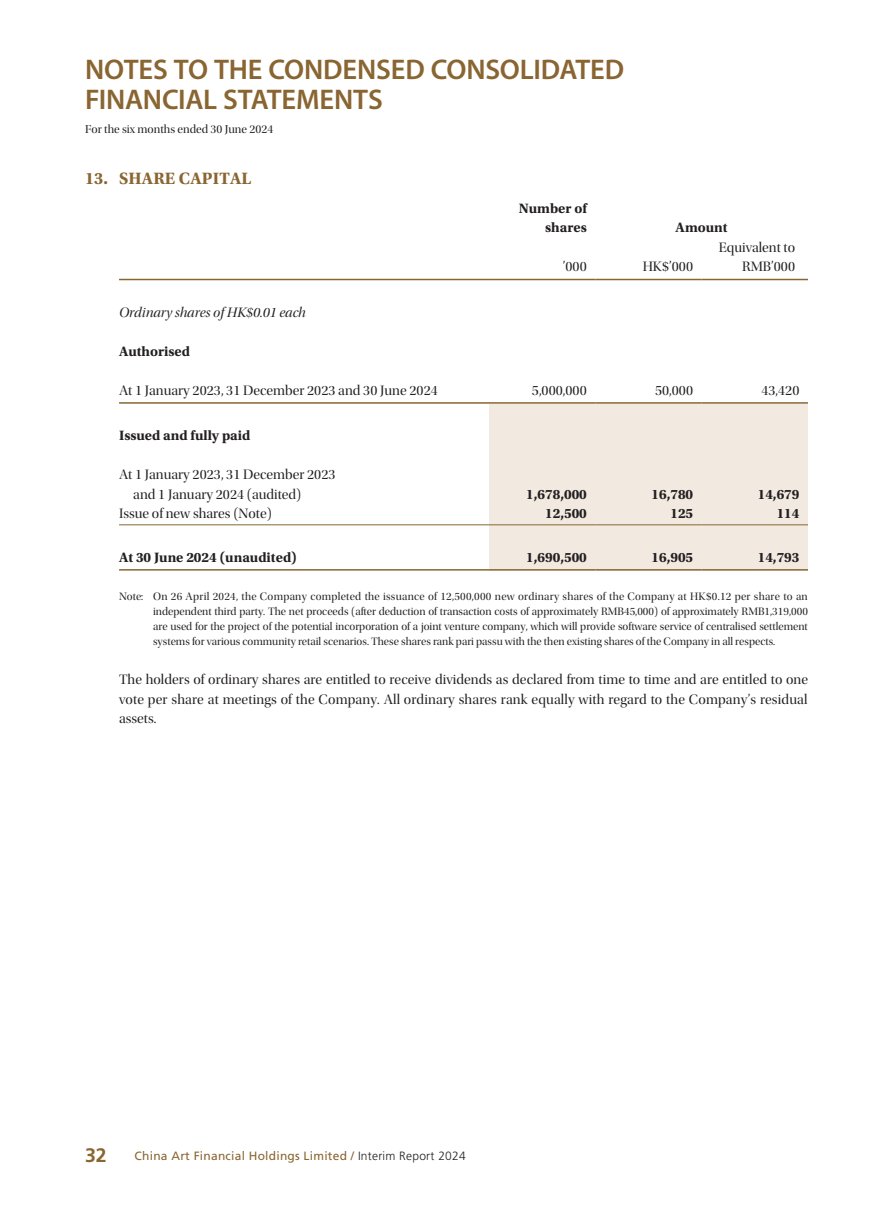
<style>
.page{position:relative;width:893px;height:1212px;background:#fff}
.page>*{position:absolute;margin:0;border:0;box-sizing:border-box;transform-origin:0 0}
.t1{font:600 28.5px/30px "Myriad Pro";letter-spacing:-.005em;color:#896531}
.t2{font:700 19.5px "Frutiger LT Std";color:#896531}
.t3{font:700 17.25px "Utopia Std";letter-spacing:.01em;color:#896531}
.t4{font:14.25px/19.5px "Utopia Std Disp";color:#231f20}
.t5{font:700 14.25px/19.5px "Utopia Std";color:#231f20;text-align:right}
.t6{font:14.25px "Utopia Std Disp It";color:#231f20}
.t7{font:12px "Frutiger LT Std";letter-spacing:.02em;color:#896531}
.t8{font:12px "Utopia Std Disp";color:#231f20}
.t9{font:11.25px/15px "Utopia Std Disp";color:#231f20;text-align:justify}
.s1{font-weight:300;color:#231f20}
</style>
<div class="page">
<div style="left:489px;top:404px;width:319px;height:165px;background:#f2eae1"></div>
<hr style="left:119px;top:279px;width:370px;height:1px;background:#896531">
<hr style="left:489px;top:279px;width:106px;height:1px;background:#896531">
<hr style="left:595px;top:279px;width:107px;height:1px;background:#896531">
<hr style="left:702px;top:279px;width:106px;height:1px;background:#896531">
<hr style="left:119px;top:402px;width:370px;height:2px;background:#896531">
<hr style="left:489px;top:402px;width:106px;height:2px;background:#896531">
<hr style="left:595px;top:402px;width:107px;height:2px;background:#896531">
<hr style="left:702px;top:402px;width:106px;height:2px;background:#896531">
<hr style="left:119px;top:524px;width:370px;height:1px;background:#896531">
<hr style="left:489px;top:524px;width:106px;height:1px;background:#896531">
<hr style="left:595px;top:524px;width:107px;height:1px;background:#896531">
<hr style="left:702px;top:524px;width:106px;height:1px;background:#896531">
<hr style="left:119px;top:569px;width:370px;height:2px;background:#896531">
<hr style="left:489px;top:569px;width:106px;height:2px;background:#896531">
<hr style="left:595px;top:569px;width:107px;height:2px;background:#896531">
<hr style="left:702px;top:569px;width:106px;height:2px;background:#896531">
<h1 class="t1" style="left:85px;top:54px;width:541px">NOTES TO THE CONDENSED CONSOLIDATED<br>FINANCIAL STATEMENTS</h1>
<p class="t8" style="left:85px;top:123px;width:190px">For the six months ended 30 June 2024</p>
<h3 class="t3" style="left:85px;top:169px;width:168px">13. SHARE CAPITAL</h3>
<p class="t5" style="left:519px;top:199px;width:70px">Number of shares</p>
<p class="t5" style="left:676px;top:218px;width:53px">Amount</p>
<p class="t4" style="left:719px;top:238px;width:78px">Equivalent to</p>
<p class="t4" style="left:563px;top:257px;width:25px">’000</p>
<p class="t4" style="left:643px;top:257px;width:52px">HK$’000</p>
<p class="t4" style="left:742px;top:257px;width:55px">RMB’000</p>
<p class="t6" style="left:119px;top:305px;width:188px">Ordinary shares of HK$0.01 each</p>
<p class="t5" style="left:119px;top:342px;width:73px">Authorised</p>
<p class="t4" style="left:119px;top:381px;width:320px">At 1 January 2023, 31 December 2023 and 30 June 2024</p>
<p class="t4" style="left:532px;top:381px;width:56px">5,000,000</p>
<p class="t4" style="left:655px;top:381px;width:40px">50,000</p>
<p class="t4" style="left:761px;top:381px;width:40px">43,420</p>
<p class="t5" style="left:119px;top:426px;width:133px">Issued and fully paid</p>
<p class="t4" style="left:133px;top:465px;width:204px;text-indent:-14px">At 1 January 2023, 31 December 2023 and 1 January 2024 (audited)</p>
<p class="t5" style="left:526px;top:484px;width:62px">1,678,000</p>
<p class="t5" style="left:651px;top:484px;width:43px">16,780</p>
<p class="t5" style="left:758px;top:484px;width:43px">14,679</p>
<p class="t4" style="left:119px;top:504px;width:154px">Issue of new shares (Note)</p>
<p class="t5" style="left:545px;top:504px;width:43px">12,500</p>
<p class="t5" style="left:670px;top:504px;width:24px">125</p>
<p class="t5" style="left:777px;top:504px;width:24px">114</p>
<p class="t5" style="left:119px;top:547px;width:180px">At 30 June 2024 (unaudited)</p>
<p class="t5" style="left:526px;top:547px;width:62px">1,690,500</p>
<p class="t5" style="left:651px;top:547px;width:43px">16,905</p>
<p class="t5" style="left:758px;top:547px;width:43px">14,793</p>
<p class="t9" style="left:153px;top:589px;width:656px;text-indent:-34px">Note: On 26 April 2024, the Company completed the issuance of 12,500,000 new ordinary shares of the Company at HK$0.12 per share to an independent third party. The net proceeds (after deduction of transaction costs of approximately RMB45,000) of approximately RMB1,319,000 are used for the project of the potential incorporation of a joint venture company, which will provide software service of centralised settlement systems for various community retail scenarios. These shares rank pari passu with the then existing shares of the Company in all respects.</p>
<p class="t4" style="left:119px;top:670px;width:691px;text-align:justify">The holders of ordinary shares are entitled to receive dividends as declared from time to time and are entitled to one vote per share at meetings of the Company. All ordinary shares rank equally with regard to the Company’s residual assets.</p>
<h2 class="t2" style="left:85px;top:1143px;width:23px">32</h2>
<p class="t7" style="left:135px;top:1148px;width:333px">China Art Financial Holdings Limited / <span class="s1">Interim Report 2024</span></p>
</div>
